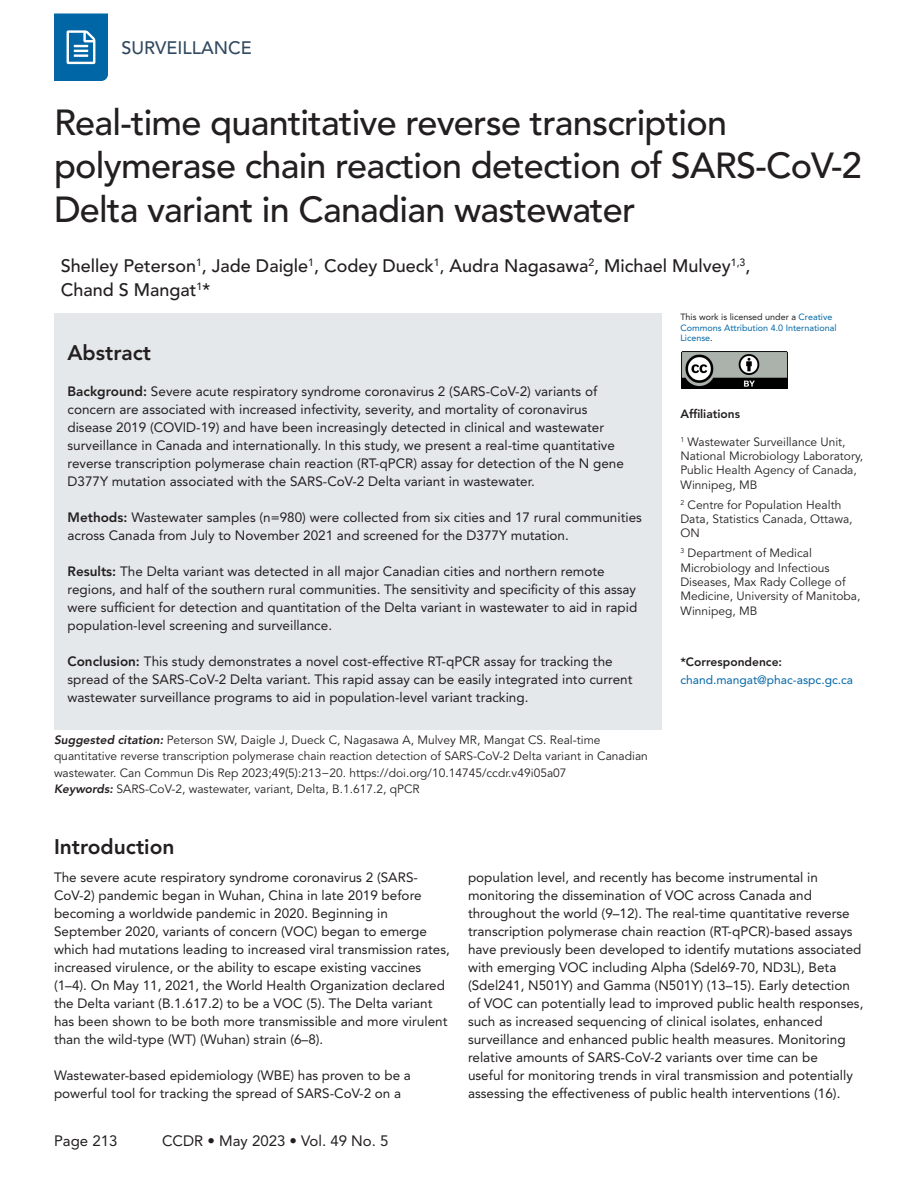
<style>
.page{position:relative;width:918px;height:1188px;background:#fff}
.page>*{position:absolute;margin:0;border:0;box-sizing:border-box;transform-origin:0 0}
.A_-_H2{font:500 36px/43.2px "Avenir LT Std";letter-spacing:-.02em;color:#231f20}
.A_-_H3_References_Sp{font:800 21px "Avenir LT Std";color:#231f20}
.A_-_H3{font:800 21px "Avenir LT Std";color:#231f20}
.A_-_Names{font:500 18px/24px "Avenir LT Std";color:#231f20}
.t1{font:500 18px "Avenir LT Std";color:#324a60}
.t2{font:15px "Avenir LT Std";color:#231f20}
.A_-_Body{font:13.5px/18px "Avenir LT Std";color:#231f20}
.A_-_Suggested_Citati{font:12px/16.5px "Avenir LT Std";color:#231f20}
.A_-_Sidebar{font:12px/14.4px "Avenir LT Std";color:#231f20}
.A_-_Sidebar_Corresp{font:12px/18px "Avenir LT Std";color:#0066a5}
.A_-_Sidebar_Header{font:800 12px "Avenir LT Std";color:#231f20}
.A_-_Table_Figure_-_F{font:9px/10.5px "Avenir LT Std";color:#0066a5}
.s1{font-size:16.5px}
.s2{font-weight:800}
.s3{font-weight:800;font-style:italic}
.s4{color:#231f20}
.s5{font-weight:800;color:#231f20}
</style>
<div class="page">
<svg style="left:54px;top:14px;width:54px;height:67px;background:#1d77af"></svg>
<div style="left:54px;top:313px;width:608px;height:417px;background:#e4e8ea"></div>
<img style="left:682px;top:352px;width:105px;height:36px">
<h3 class="t1" style="left:122px;top:37px;width:132px">SURVEILLANCE</h3>
<p class="A_-_H2" style="left:54px;top:102px;width:809px">Real-time quantitative reverse transcription polymerase chain reaction detection of SARS-CoV-2<br>Delta variant in Canadian wastewater</p>
<p class="A_-_Names" style="left:61px;top:254px;width:691px">Shelley Peterson<sup>1</sup>, Jade Daigle<sup>1</sup>, Codey Dueck<sup>1</sup><span class="s1">,</span> Audra Nagasawa<sup>2</sup>, Michael Mulvey<sup>1,3</sup>,<br>Chand S Mangat<sup>1</sup>*</p>
<p class="A_-_H3" style="left:68px;top:340px;width:85px">Abstract</p>
<p class="A_-_Body" style="left:68px;top:382px;width:558px"><span class="s2">Background:</span> Severe acute respiratory syndrome coronavirus 2 (SARS-CoV-2) variants of concern are associated with increased infectivity, severity, and mortality of coronavirus disease 2019 (COVID-19) and have been increasingly detected in clinical and wastewater surveillance in Canada and internationally. In this study, we present a real-time quantitative reverse transcription polymerase chain reaction (RT-qPCR) assay for detection of the N gene D377Y mutation associated with the SARS-CoV-2 Delta variant in wastewater.</p>
<p class="A_-_Body" style="left:68px;top:508px;width:576px"><span class="s2">Methods:</span> Wastewater samples (n=980) were collected from six cities and 17 rural communities across Canada from July to November 2021 and screened for the D377Y mutation.</p>
<p class="A_-_Body" style="left:68px;top:562px;width:571px"><span class="s2">Results:</span> The Delta variant was detected in all major Canadian cities and northern remote regions, and half of the southern rural communities. The sensitivity and specificity of this assay were sufficient for detection and quantitation of the Delta variant in wastewater to aid in rapid population-level screening and surveillance.</p>
<p class="A_-_Body" style="left:68px;top:652px;width:567px"><span class="s2">Conclusion:</span> This study demonstrates a novel cost-effective RT-qPCR assay for tracking the spread of the SARS-CoV-2 Delta variant. This rapid assay can be easily integrated into current wastewater surveillance programs to aid in population-level variant tracking.</p>
<p class="A_-_Suggested_Citati" style="left:54px;top:732px;width:595px"><span class="s3">Suggested citation:</span> Peterson SW, Daigle J, Dueck C, Nagasawa A, Mulvey MR, Mangat CS. Real-time quantitative reverse transcription polymerase chain reaction detection of SARS-CoV-2 Delta variant in Canadian wastewater. Can Commun Dis Rep 2023;49(5):213−20. https://doi.org/10.14745/ccdr.v49i05a07</p>
<p class="A_-_Suggested_Citati" style="left:54px;top:781px;width:367px"><span class="s3">Keywords:</span> SARS-CoV-2, wastewater, variant, Delta, B.1.617.2, qPCR</p>
<p class="A_-_Table_Figure_-_F" style="left:680px;top:312px;width:158px"><span class="s4">This work is licensed under a</span> Creative<br>Commons Attribution 4.0 International<br>License<span class="s4">.</span></p>
<p class="A_-_Sidebar_Header" style="left:680px;top:407px;width:61px">Affiliations</p>
<p class="A_-_Sidebar" style="left:680px;top:435px;width:184px"><sup>1</sup> Wastewater Surveillance Unit,<br>National Microbiology Laboratory,<br>Public Health Agency of Canada,<br>Winnipeg, MB</p>
<p class="A_-_Sidebar" style="left:680px;top:498px;width:174px"><sup>2</sup> Centre for Population Health<br>Data, Statistics Canada, Ottawa,<br>ON</p>
<p class="A_-_Sidebar" style="left:680px;top:546px;width:182px"><sup>3</sup> Department of Medical<br>Microbiology and Infectious<br>Diseases, Max Rady College of<br>Medicine, University of Manitoba,<br>Winnipeg, MB</p>
<p class="A_-_Sidebar_Corresp" style="left:680px;top:653px;width:174px"><span class="s5">*Correspondence: </span>chand.mangat@phac-aspc.gc.ca</p>
<p class="A_-_H3_References_Sp" style="left:54px;top:834px;width:122px">Introduction</p>
<p class="A_-_Body" style="left:54px;top:868px;width:398px">The severe acute respiratory syndrome coronavirus 2 (SARS-CoV-2) pandemic began in Wuhan, China in late 2019 before becoming a worldwide pandemic in 2020. Beginning in September 2020, variants of concern (VOC) began to emerge which had mutations leading to increased viral transmission rates, increased virulence, or the ability to escape existing vaccines (1–4). On May 11, 2021, the World Health Organization declared the Delta variant (B.1.617.2) to be a VOC (5). The Delta variant has been shown to be both more transmissible and more virulent than the wild-type (WT) (Wuhan) strain (6–8).</p>
<p class="A_-_Body" style="left:54px;top:1066px;width:358px">Wastewater-based epidemiology (WBE) has proven to be a powerful tool for tracking the spread of SARS-CoV-2 on a</p>
<p class="t2" style="left:54px;top:1133px;width:65px">Page 213</p>
<p class="t2" style="left:162px;top:1133px;width:228px">CCDR • May 2023 • Vol. 49 No. 5</p>
<p class="A_-_Body" style="left:468px;top:868px;width:397px">population level, and recently has become instrumental in monitoring the dissemination of VOC across Canada and throughout the world (9–12). The real-time quantitative reverse transcription polymerase chain reaction (RT-qPCR)-based assays have previously been developed to identify mutations associated with emerging VOC including Alpha (Sdel69-70, ND3L), Beta (Sdel241, N501Y) and Gamma (N501Y) (13–15). Early detection of VOC can potentially lead to improved public health responses, such as increased sequencing of clinical isolates, enhanced surveillance and enhanced public health measures. Monitoring relative amounts of SARS-CoV-2 variants over time can be<br>useful for monitoring trends in viral transmission and potentially assessing the effectiveness of public health interventions (16).</p>
</div>
